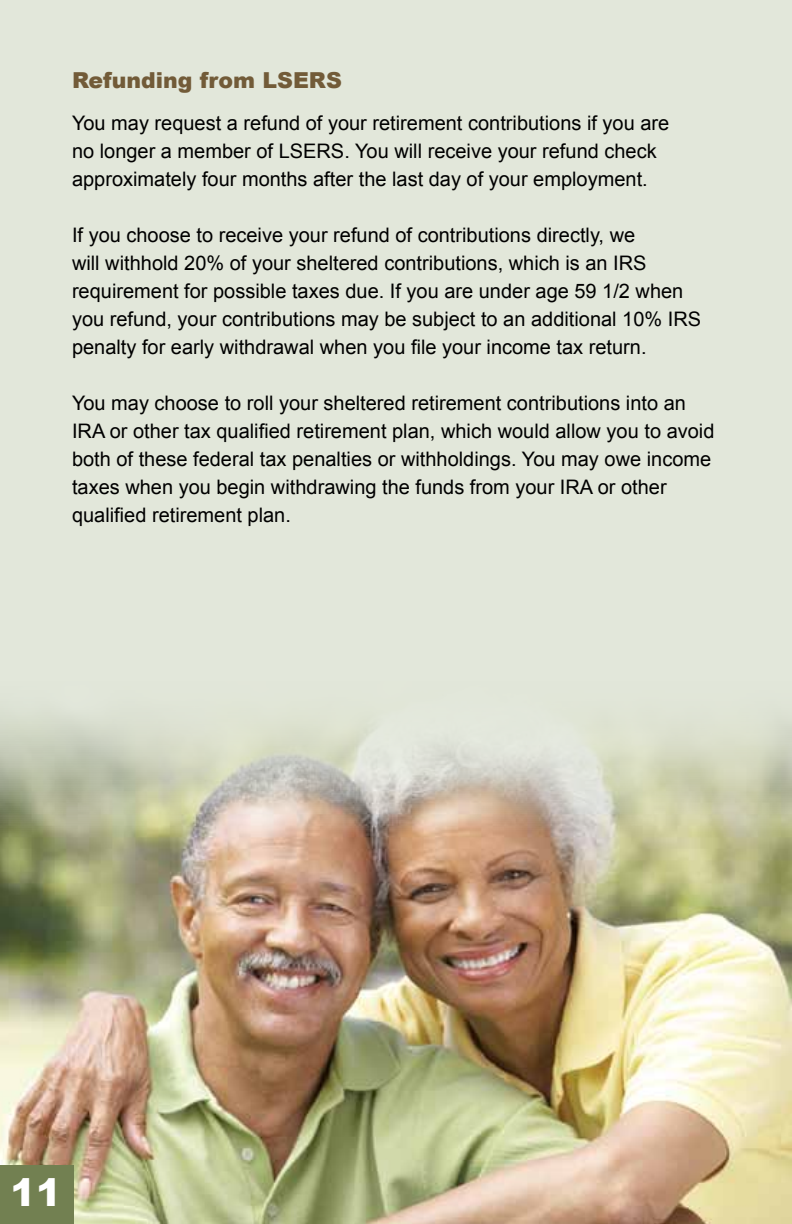
<style>
.page{position:relative;width:792px;height:1224px;background:#e2e7da}
.page>*{position:absolute;margin:0;border:0;box-sizing:border-box;transform-origin:0 0}
.t1{font:900 38px "Arial";color:#fff}
.t2{font:900 22px "Arial";color:#725b38}
.t3{font:20px/28px "Arial";color:#000}
</style>
<div class="page">
<img style="left:0;top:715px;width:792px;height:509px">
<div style="left:0;top:1165px;width:73px;height:59px;background:#728051"></div>
<p class="t2" style="left:72px;top:64px;width:271px">Refunding from LSERS</p>
<p class="t3" style="left:72px;top:109px;width:599px">You may request a refund of your retirement contributions if you are no longer a member of LSERS. You will receive your refund check approximately four months after the last day of your employment.</p>
<p class="t3" style="left:72px;top:221px;width:631px">If you choose to receive your refund of contributions directly, we<br>will withhold 20% of your sheltered contributions, which is an IRS requirement for possible taxes due. If you are under age 59 1/2 when you refund, your contributions may be subject to an additional 10% IRS penalty for early withdrawal when you file your income tax return.</p>
<p class="t3" style="left:72px;top:389px;width:644px">You may choose to roll your sheltered retirement contributions into an IRA or other tax qualified retirement plan, which would allow you to avoid both of these federal tax penalties or withholdings. You may owe income taxes when you begin withdrawing the funds from your IRA or other qualified retirement plan.</p>
<h1 class="t1" style="left:11px;top:1165px;width:52px">11</h1>
</div>
